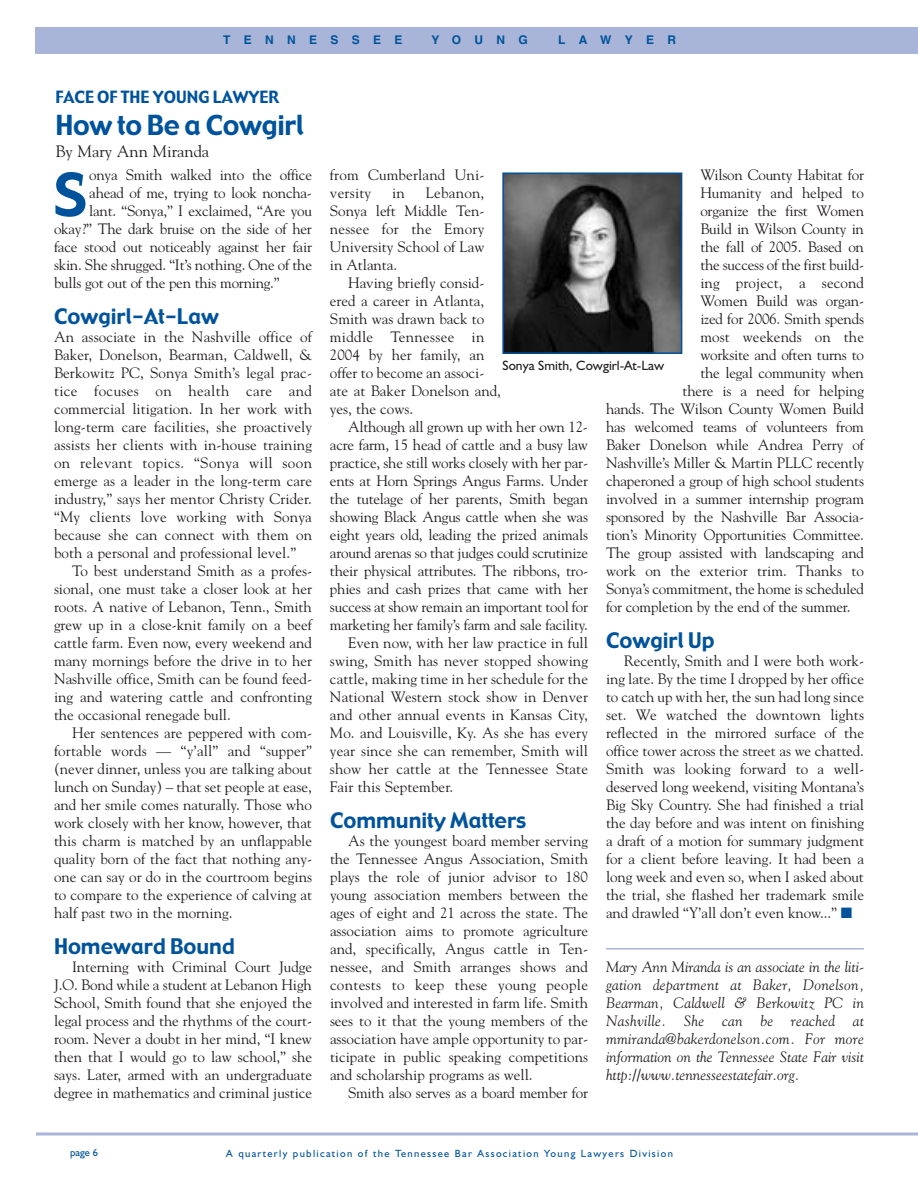
<style>
.page{position:relative;width:918px;height:1188px;background:#fff}
.page>*{position:absolute;margin:0;border:0;box-sizing:border-box;transform-origin:0 0}
.t1{font:58.2px "Gadget";color:#00539b}
.t2{font:27px "Gadget";letter-spacing:-.01em;color:#00539b}
.t3{font:21px "Gadget";color:#00539b}
.t4{font:16.5px "Gadget";color:#00539b}
.t5{font:16.5px "Goudy";color:#231f20}
.t6{font:15px/18px "Goudy";letter-spacing:-.015em;color:#231f20;text-align:justify}
.t7{font:15px "Goudy";letter-spacing:.005em;color:#231f20}
.t8{font:italic 15px/18px "Goudy";color:#231f20;text-align:justify}
.t9{font:15px/18px "Goudy";letter-spacing:.01em;color:#231f20}
.t10{font:13.5px "Humanist 521 BT";color:#231f20}
.t11{font:700 12px "Helvetica";letter-spacing:1.11em;color:#00539b}
.t12{font:10.5px "Humanist 521 BT";letter-spacing:.125em;color:#00539b}
.s1{color:#00539b}
</style>
<div class="page">
<div style="left:749px;top:27px;width:169px;height:27px;background:#a9b5d8"></div>
<svg style="left:36px;top:1132px;width:882px;height:4px;background:#bec7e1"></svg>
<div style="left:35px;top:27px;width:829px;height:27px;background:#a9b5d8"></div>
<hr style="left:606px;top:948px;width:258px;height:2px;background:#a9b5d8">
<img style="left:505px;top:175px;width:174px;height:176px">
<div style="left:502px;top:172px;width:180px;height:182px;border:2px solid #00539b"></div>
<p class="t11" style="left:223px;top:35px;width:181px">TENNESSEE</p>
<p class="t11" style="left:431px;top:35px;width:98px">YOUNG</p>
<p class="t11" style="left:558px;top:35px;width:119px">LAWYER</p>
<p class="t4" style="left:56px;top:91px;width:225px">FACE OF THE YOUNG LAWYER</p>
<h2 class="t2" style="left:56px;top:114px;width:250px">How to Be a Cowgirl</h2>
<p class="t5" style="left:56px;top:145px;width:155px">By Mary Ann Miranda</p>
<h1 class="t1" style="left:54px;top:172px;width:34px">S</h1>
<p class="t6" style="left:89px;top:167px;width:224px">onya Smith walked into the office</p>
<p class="t6" style="left:89px;top:185px;width:224px">ahead of me, trying to look noncha-</p>
<p class="t6" style="left:89px;top:203px;width:224px">lant. “Sonya,” I exclaimed, “Are you</p>
<p class="t6" style="left:54px;top:221px;width:259px">okay?” The dark bruise on the side of her</p>
<p class="t6" style="left:54px;top:239px;width:260px">face stood out noticeably against her fair</p>
<p class="t6" style="left:54px;top:257px;width:260px">skin. She shrugged. “It’s nothing. One of the</p>
<p class="t6" style="left:54px;top:275px;width:227px">bulls got out of the pen this morning.”</p>
<h3 class="t3" style="left:54px;top:308px;width:167px">Cowgirl-At-Law</h3>
<p class="t6" style="left:54px;top:329px;width:260px">An associate in the Nashville office of Baker, Donelson, Bearman, Caldwell, &amp; Berkowitz PC, Sonya Smith’s legal prac&shy;tice focuses on health care and commercial litigation. In her work with long-term care facilities, she proactively assists her clients with in-house training on relevant topics. “Sonya will soon emerge as a leader in the long-term care industry,” says her mentor Christy Crider. “My clients love working with Sonya because she can connect with them on both a personal and professional level.”</p>
<p class="t6" style="left:54px;top:563px;width:260px;text-indent:18px">To best understand Smith as a profes&shy;sional, one must take a closer look at her roots. A native of Lebanon, Tenn., Smith grew up in a close-knit family on a beef cattle farm. Even now, every weekend and many mornings before the drive in to her Nashville office, Smith can be found feed&shy;ing and watering cattle and confronting the occasional renegade bull.</p>
<p class="t6" style="left:54px;top:725px;width:260px;text-indent:18px">Her sentences are peppered with com&shy;fortable words — “y’all” and “supper” (never dinner, unless you are talking about lunch on Sunday) – that set people at ease, and her smile comes naturally. Those who work closely with her know, however, that this charm is matched by an unflappable quality born of the fact that nothing any&shy;one can say or do in the courtroom begins to compare to the experience of calving at half past two in the morning.</p>
<h3 class="t3" style="left:54px;top:938px;width:182px">Homeward Bound</h3>
<p class="t6" style="left:54px;top:959px;width:260px;text-indent:18px">Interning with Criminal Court Judge J.O. Bond while a student at Lebanon High School, Smith found that she enjoyed the legal process and the rhythms of the court&shy;room. Never a doubt in her mind, “I knew then that I would go to law school,” she says. Later, armed with an undergraduate degree in mathematics and criminal justice</p>
<p class="t9" style="left:330px;top:167px;width:156px">from Cumberland Uni&shy;versity</p>
<p class="t6" style="left:700px;top:167px;width:165px">Wilson County Habitat for</p>
<p class="t6" style="left:700px;top:185px;width:165px">Humanity and helped to</p>
<p class="t6" style="left:700px;top:203px;width:165px">organize the first Women</p>
<p class="t6" style="left:700px;top:221px;width:165px">Build in Wilson County in</p>
<p class="t6" style="left:700px;top:239px;width:165px">the fall of 2005. Based on</p>
<p class="t6" style="left:700px;top:257px;width:165px">the success of the first build-</p>
<p class="t7" style="left:700px;top:277px;width:165px">ing project, a second</p>
<p class="t6" style="left:700px;top:293px;width:165px">Women Build was organ-</p>
<p class="t6" style="left:700px;top:311px;width:165px">ized for 2006. Smith spends</p>
<p class="t7" style="left:700px;top:331px;width:165px">most weekends on the</p>
<p class="t6" style="left:700px;top:347px;width:165px">worksite and often turns to</p>
<p class="t6" style="left:700px;top:365px;width:165px">the legal community when</p>
<p class="t6" style="left:682px;top:383px;width:183px">there is a need for helping</p>
<p class="t6" style="left:606px;top:401px;width:259px">hands. The Wilson County Women Build</p>
<p class="t6" style="left:606px;top:419px;width:259px">has welcomed teams of volunteers from</p>
<p class="t6" style="left:606px;top:437px;width:259px">Baker Donelson while Andrea Perry of</p>
<p class="t6" style="left:606px;top:455px;width:260px">Nashville’s Miller &amp; Martin PLLC recently</p>
<p class="t6" style="left:606px;top:473px;width:260px">chaperoned a group of high school students</p>
<p class="t6" style="left:606px;top:491px;width:260px">involved in a summer internship program</p>
<p class="t6" style="left:606px;top:509px;width:260px">sponsored by the Nashville Bar Associa-</p>
<p class="t6" style="left:606px;top:527px;width:260px">tion’s Minority Opportunities Committee.</p>
<p class="t6" style="left:606px;top:545px;width:260px">The group assisted with landscaping and</p>
<p class="t7" style="left:606px;top:565px;width:259px">work on the exterior trim. Thanks to</p>
<p class="t6" style="left:606px;top:581px;width:260px">Sonya’s commitment, the home is scheduled</p>
<p class="t6" style="left:606px;top:599px;width:246px">for completion by the end of the summer.</p>
<h3 class="t3" style="left:606px;top:632px;width:110px">Cowgirl Up</h3>
<p class="t6" style="left:606px;top:653px;width:260px;text-indent:18px">Recently, Smith and I were both work&shy;ing late. By the time I dropped by her office to catch up with her, the sun had long since set. We watched the downtown lights reflected in the mirrored surface of the office tower across the street as we chatted.<br>Smith was looking forward to a well&shy;deserved long weekend, visiting Montana’s Big Sky Country. She had finished a trial the day before and was intent on finishing a draft of a motion for summary judgment for a client before leaving. It had been a long week and even so, when I asked about the trial, she flashed her trademark smile and drawled “Y’all don’t even know...” <span class="s1">■</span></p>
<p class="t6" style="left:330px;top:185px;width:156px;text-indent:96px">Lebanon, Sonya left Middle Ten&shy;nessee for the Emory University School of Law in Atlanta.</p>
<p class="t6" style="left:330px;top:275px;width:173px;text-align:left;text-indent:18px">Having briefly consid&shy;ered a career in Atlanta,<br>Smith was drawn back to middle Tennessee in<br>2004 by her family, an offer to become an associ&shy;ate at Baker Donelson and, yes, the cows.</p>
<p class="t6" style="left:348px;top:419px;width:241px">Although all grown up with her own 12-</p>
<p class="t6" style="left:330px;top:437px;width:259px">acre farm, 15 head of cattle and a busy law</p>
<p class="t6" style="left:330px;top:455px;width:260px">practice, she still works closely with her par-</p>
<p class="t6" style="left:330px;top:473px;width:260px">ents at Horn Springs Angus Farms. Under</p>
<p class="t6" style="left:330px;top:491px;width:260px">the tutelage of her parents, Smith began</p>
<p class="t6" style="left:330px;top:509px;width:260px">showing Black Angus cattle when she was</p>
<p class="t6" style="left:330px;top:527px;width:260px">eight years old, leading the prized animals</p>
<p class="t6" style="left:330px;top:545px;width:260px">around arenas so that judges could scrutinize</p>
<p class="t6" style="left:330px;top:563px;width:260px">their physical attributes. The ribbons, tro-</p>
<p class="t6" style="left:330px;top:581px;width:260px">phies and cash prizes that came with her</p>
<p class="t6" style="left:330px;top:599px;width:260px">success at show remain an important tool for</p>
<p class="t6" style="left:330px;top:617px;width:259px">marketing her family’s farm and sale facility.</p>
<p class="t7" style="left:348px;top:637px;width:241px">Even now, with her law practice in full</p>
<p class="t7" style="left:330px;top:655px;width:260px">swing, Smith has never stopped showing</p>
<p class="t7" style="left:330px;top:673px;width:260px">cattle, making time in her schedule for the</p>
<p class="t7" style="left:330px;top:691px;width:260px">National Western stock show in Denver</p>
<p class="t7" style="left:330px;top:709px;width:260px">and other annual events in Kansas City,</p>
<p class="t7" style="left:330px;top:727px;width:259px">Mo. and Louisville, Ky. As she has every</p>
<p class="t7" style="left:330px;top:745px;width:260px">year since she can remember, Smith will</p>
<p class="t7" style="left:330px;top:763px;width:260px">show her cattle at the Tennessee State</p>
<p class="t7" style="left:330px;top:781px;width:125px">Fair this September.</p>
<h3 class="t3" style="left:330px;top:812px;width:198px">Community Matters</h3>
<p class="t6" style="left:330px;top:833px;width:260px;text-indent:18px">As the youngest board member serving the Tennessee Angus Association, Smith plays the role of junior advisor to 180 young association members between the ages of eight and 21 across the state. The association aims to promote agriculture and, specifically, Angus cattle in Ten&shy;nessee, and Smith arranges shows and contests to keep these young people involved and interested in farm life. Smith sees to it that the young members of the association have ample opportunity to par&shy;ticipate in public speaking competitions and scholarship programs as well.</p>
<p class="t6" style="left:348px;top:1085px;width:242px">Smith also serves as a board member for</p>
<p class="t6" style="left:392px;top:185px;width:14px">in</p>
<p class="t10" style="left:503px;top:361px;width:163px">Sonya Smith, Cowgirl-At-Law</p>
<p class="t8" style="left:606px;top:959px;width:260px">Mary Ann Miranda is an associate in the liti&shy;gation department at Baker, Donelson, Bearman, Caldwell &amp; Berkowitz PC in Nashville. She can be reached at mmiranda@bakerdonelson.com. For more information on the Tennessee State Fair visit http://www.tennesseestatefair.org.</p>
<p class="t12" style="left:70px;top:1149px;width:30px">page 6</p>
<p class="t12" style="left:226px;top:1150px;width:448px">A quarterly publication of the Tennessee Bar Association Young Lawyers Division</p>
</div>
